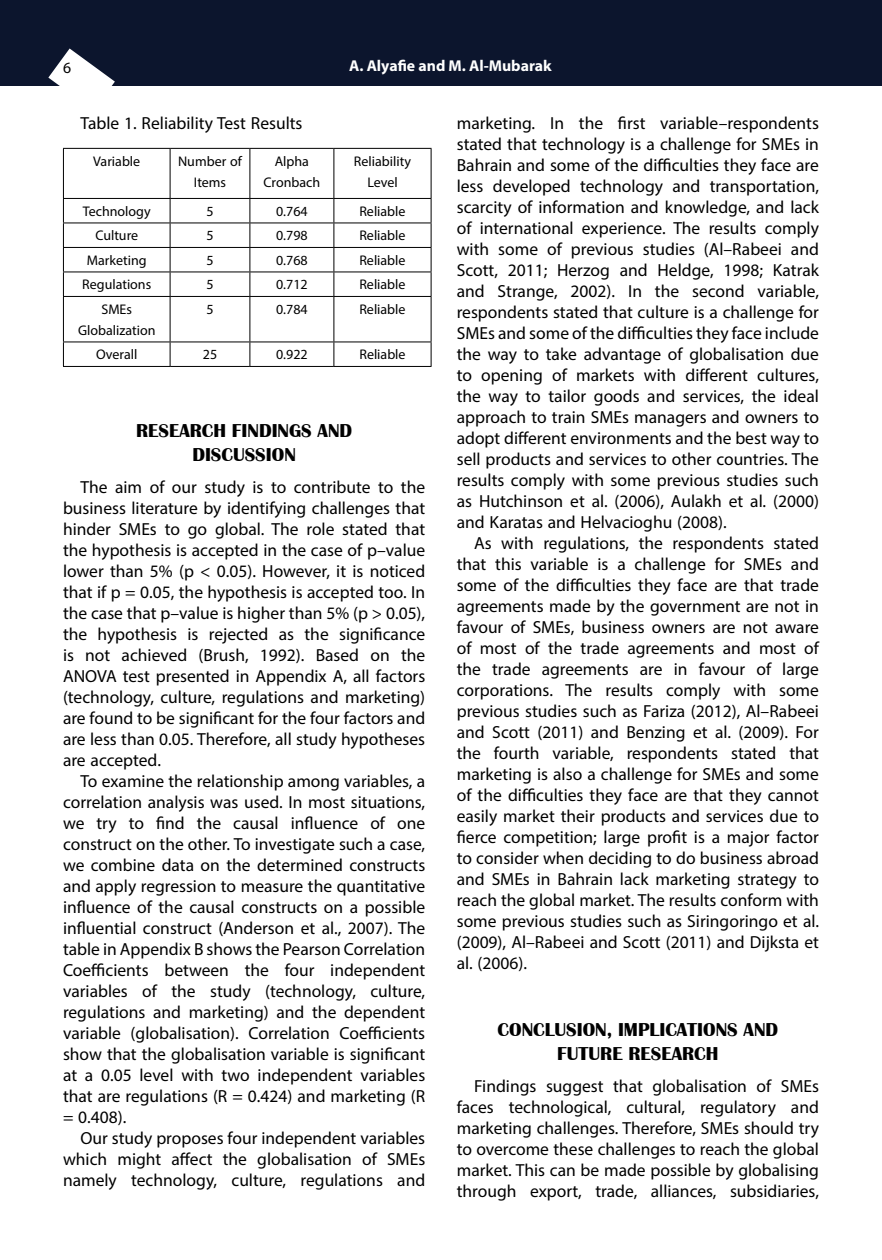
<style>
.page{position:relative;width:882px;height:1260px;background:#fff}
.page>*{position:absolute;margin:0;border:0;box-sizing:border-box;transform-origin:0 0}
.t1{font:700 19.25px/24.5px "Britannic";color:#000;text-align:center}
.t2{font:17.5px/21px "Myriad Pro";color:#000;text-align:justify}
.t3{font:700 15.75px "Myriad Pro";color:#fff}
.t4{font:15.75px "Myriad Pro";color:#000}
.t5{font:14px/21px "Myriad Pro";color:#000;text-align:center}
</style>
<div class="page">
<div style="left:0;top:0;width:882px;height:85px;background:#0c152d"></div>
<svg style="left:48px;top:49px;width:67px;height:37px"></svg>
<hr style="left:63px;top:148px;width:107px;height:1px;background:#000">
<hr style="left:63px;top:149px;width:1px;height:49px;background:#000">
<hr style="left:170px;top:148px;width:80px;height:1px;background:#000">
<hr style="left:170px;top:149px;width:1px;height:49px;background:#000">
<hr style="left:250px;top:148px;width:84px;height:1px;background:#000">
<hr style="left:249px;top:149px;width:1px;height:49px;background:#000">
<hr style="left:334px;top:148px;width:98px;height:1px;background:#000">
<hr style="left:333px;top:149px;width:1px;height:49px;background:#000">
<hr style="left:431px;top:149px;width:1px;height:49px;background:#000">
<hr style="left:63px;top:198px;width:107px;height:1px;background:#000">
<hr style="left:170px;top:198px;width:80px;height:1px;background:#000">
<hr style="left:250px;top:198px;width:84px;height:1px;background:#000">
<hr style="left:334px;top:198px;width:98px;height:1px;background:#000">
<hr style="left:63px;top:223px;width:107px;height:1px;background:#000">
<hr style="left:170px;top:223px;width:80px;height:1px;background:#000">
<hr style="left:250px;top:223px;width:84px;height:1px;background:#000">
<hr style="left:334px;top:223px;width:98px;height:1px;background:#000">
<hr style="left:63px;top:247px;width:107px;height:1px;background:#000">
<hr style="left:170px;top:247px;width:80px;height:1px;background:#000">
<hr style="left:250px;top:247px;width:84px;height:1px;background:#000">
<hr style="left:334px;top:247px;width:98px;height:1px;background:#000">
<hr style="left:63px;top:272px;width:107px;height:1px;background:#000">
<svg style="left:63px;top:199px;width:1px;height:97px"></svg>
<hr style="left:170px;top:272px;width:80px;height:1px;background:#000">
<svg style="left:170px;top:199px;width:1px;height:97px"></svg>
<hr style="left:250px;top:272px;width:84px;height:1px;background:#000">
<svg style="left:249px;top:199px;width:1px;height:97px"></svg>
<hr style="left:334px;top:272px;width:98px;height:1px;background:#000">
<svg style="left:333px;top:199px;width:1px;height:97px"></svg>
<svg style="left:431px;top:199px;width:1px;height:97px"></svg>
<hr style="left:63px;top:296px;width:107px;height:1px;background:#000">
<hr style="left:63px;top:297px;width:1px;height:45px;background:#000">
<hr style="left:170px;top:296px;width:80px;height:1px;background:#000">
<hr style="left:170px;top:297px;width:1px;height:45px;background:#000">
<hr style="left:250px;top:296px;width:84px;height:1px;background:#000">
<hr style="left:249px;top:297px;width:1px;height:45px;background:#000">
<hr style="left:334px;top:296px;width:98px;height:1px;background:#000">
<hr style="left:333px;top:297px;width:1px;height:45px;background:#000">
<hr style="left:431px;top:297px;width:1px;height:45px;background:#000">
<hr style="left:63px;top:342px;width:107px;height:1px;background:#000">
<svg style="left:63px;top:342px;width:1px;height:24px"></svg>
<hr style="left:170px;top:342px;width:80px;height:1px;background:#000">
<svg style="left:170px;top:342px;width:1px;height:24px"></svg>
<hr style="left:250px;top:342px;width:84px;height:1px;background:#000">
<svg style="left:249px;top:342px;width:1px;height:24px"></svg>
<hr style="left:334px;top:342px;width:98px;height:1px;background:#000">
<svg style="left:333px;top:342px;width:1px;height:24px"></svg>
<svg style="left:431px;top:342px;width:1px;height:24px"></svg>
<hr style="left:63px;top:366px;width:107px;height:1px;background:#000">
<hr style="left:170px;top:366px;width:80px;height:1px;background:#000">
<hr style="left:250px;top:366px;width:84px;height:1px;background:#000">
<hr style="left:334px;top:366px;width:98px;height:1px;background:#000">
<p class="t4" style="left:63px;top:58px;width:10px">6</p>
<p class="t3" style="left:349px;top:56px;width:204px">A. Alyafie and M. Al-Mubarak</p>
<p class="t2" style="left:80px;top:112px;width:224px">Table 1. Reliability Test Results</p>
<p class="t5" style="left:93px;top:150px;width:49px">Variable</p>
<p class="t5" style="left:178px;top:150px;width:65px">Number of<br>Items</p>
<p class="t5" style="left:264px;top:150px;width:58px">Alpha<br>Cronbach</p>
<p class="t5" style="left:354px;top:150px;width:59px">Reliability<br>Level</p>
<p class="t5" style="left:83px;top:201px;width:69px">Technology</p>
<p class="t5" style="left:206px;top:201px;width:9px">5</p>
<p class="t5" style="left:276px;top:201px;width:33px">0.764</p>
<p class="t5" style="left:359px;top:201px;width:48px">Reliable</p>
<p class="t5" style="left:95px;top:225px;width:44px">Culture</p>
<p class="t5" style="left:206px;top:225px;width:9px">5</p>
<p class="t5" style="left:276px;top:225px;width:33px">0.798</p>
<p class="t5" style="left:359px;top:225px;width:48px">Reliable</p>
<p class="t5" style="left:87px;top:250px;width:61px">Marketing</p>
<p class="t5" style="left:206px;top:250px;width:9px">5</p>
<p class="t5" style="left:276px;top:250px;width:33px">0.768</p>
<p class="t5" style="left:359px;top:250px;width:48px">Reliable</p>
<p class="t5" style="left:82px;top:274px;width:71px">Regulations</p>
<p class="t5" style="left:206px;top:274px;width:9px">5</p>
<p class="t5" style="left:276px;top:274px;width:33px">0.712</p>
<p class="t5" style="left:359px;top:274px;width:48px">Reliable</p>
<p class="t5" style="left:78px;top:299px;width:79px">SMEs<br>Globalization</p>
<p class="t5" style="left:206px;top:299px;width:9px">5</p>
<p class="t5" style="left:276px;top:299px;width:33px">0.784</p>
<p class="t5" style="left:359px;top:299px;width:48px">Reliable</p>
<p class="t5" style="left:96px;top:344px;width:43px">Overall</p>
<p class="t5" style="left:203px;top:344px;width:16px">25</p>
<p class="t5" style="left:276px;top:344px;width:33px">0.922</p>
<p class="t5" style="left:359px;top:344px;width:48px">Reliable</p>
<p class="t1" style="left:136px;top:418px;width:218px">RESEARCH FINDINGS AND<br>DISCUSSION</p>
<p class="t2" style="left:63px;top:476px;width:364px;text-indent:18px">The aim of our study is to contribute to the business literature by identifying challenges that hinder SMEs to go global. The role stated that the hypothesis is accepted in the case of p–value lower than 5% (p &lt; 0.05). However, it is noticed that if p = 0.05, the hypothesis is accepted too. In the case that p–value is higher than 5% (p &gt; 0.05), the hypothesis is rejected as the significance is not achieved (Brush, 1992). Based on the ANOVA test presented in Appendix A, all factors (technology, culture, regulations and marketing) are found to be significant for the four factors and are less than 0.05. Therefore, all study hypotheses are accepted.</p>
<p class="t2" style="left:63px;top:770px;width:364px;text-indent:18px">To examine the relationship among variables, a correlation analysis was used. In most situations, we try to find the causal influence of one construct on the other. To investigate such a case, we combine data on the determined constructs and apply regression to measure the quantitative influence of the causal constructs on a possible influential construct (Anderson et al., 2007). The table in Appendix B shows the Pearson Correlation Coefficients between the four independent variables of the study (technology, culture, regulations and marketing) and the dependent variable (globalisation). Correlation Coefficients show that the globalisation variable is significant at a 0.05 level with two independent variables that are regulations (R = 0.424) and marketing (R = 0.408).</p>
<p class="t2" style="left:63px;top:1127px;width:364px;text-indent:18px">Our study proposes four independent variables which might affect the globalisation of SMEs namely technology, culture, regulations and</p>
<p class="t2" style="left:457px;top:112px;width:364px">marketing. In the first variable–respondents stated that technology is a challenge for SMEs in Bahrain and some of the difficulties they face are less developed technology and transportation, scarcity of information and knowledge, and lack of international experience. The results comply with some of previous studies (Al–Rabeei and Scott, 2011; Herzog and Heldge, 1998; Katrak and Strange, 2002). In the second variable, respondents stated that culture is a challenge for SMEs and some of the difficulties they face include the way to take advantage of globalisation due to opening of markets with different cultures, the way to tailor goods and services, the ideal approach to train SMEs managers and owners to adopt different environments and the best way to sell products and services to other countries. The results comply with some previous studies such as Hutchinson et al. (2006), Aulakh et al. (2000) and Karatas and Helvacioghu (2008).</p>
<p class="t2" style="left:457px;top:532px;width:364px;text-indent:18px">As with regulations, the respondents stated that this variable is a challenge for SMEs and some of the difficulties they face are that trade agreements made by the government are not in favour of SMEs, business owners are not aware of most of the trade agreements and most of the trade agreements are in favour of large corporations. The results comply with some previous studies such as Fariza (2012), Al–Rabeei and Scott (2011) and Benzing et al. (2009). For the fourth variable, respondents stated that marketing is also a challenge for SMEs and some of the difficulties they face are that they cannot easily market their products and services due to fierce competition; large profit is a major factor to consider when deciding to do business abroad and SMEs in Bahrain lack marketing strategy to reach the global market. The results conform with some previous studies such as Siringoringo et al. (2009), Al–Rabeei and Scott (2011) and Dijksta et al. (2006).</p>
<p class="t1" style="left:498px;top:1017px;width:282px">CONCLUSION, IMPLICATIONS AND<br>FUTURE RESEARCH</p>
<p class="t2" style="left:457px;top:1075px;width:364px;text-indent:18px">Findings suggest that globalisation of SMEs faces technological, cultural, regulatory and marketing challenges. Therefore, SMEs should try to overcome these challenges to reach the global market. This can be made possible by globalising through export, trade, alliances, subsidiaries,</p>
</div>
